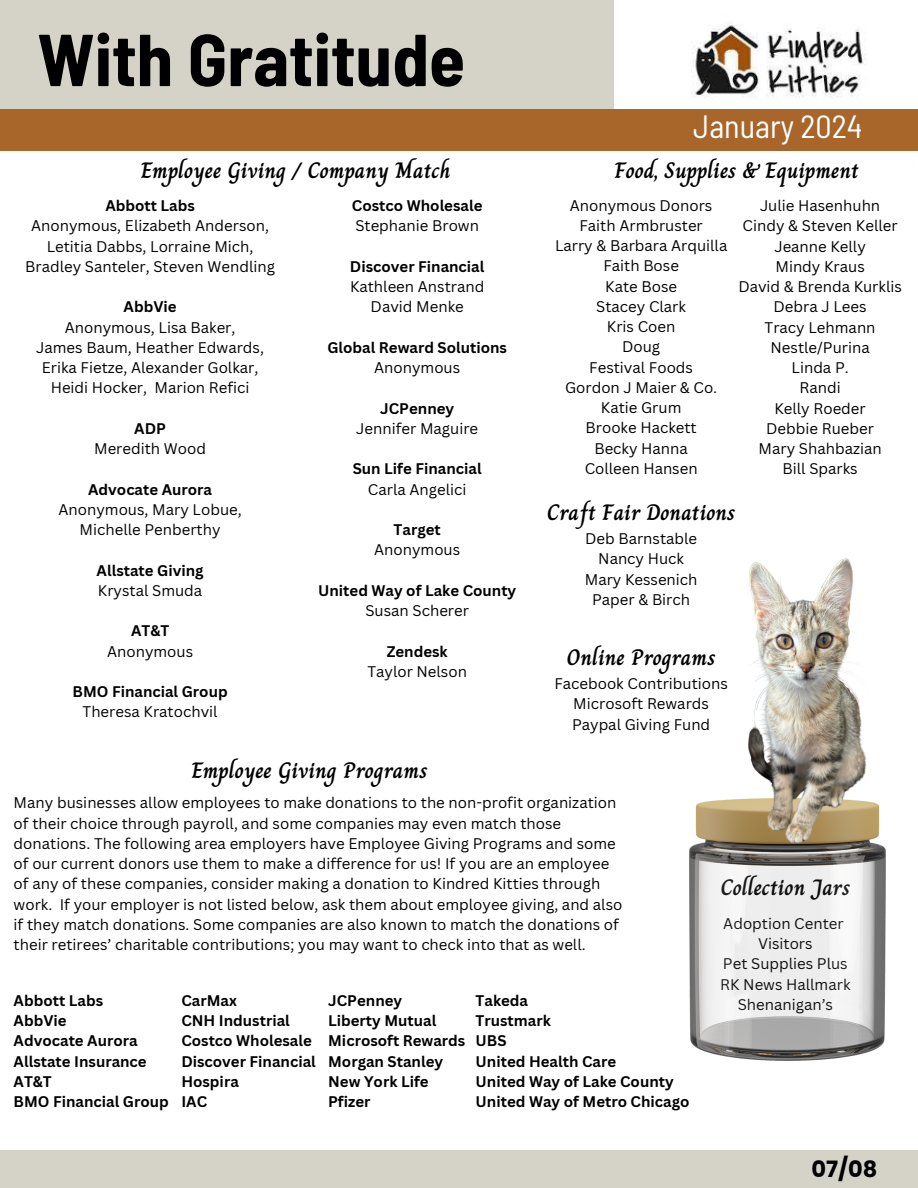
<style>
.page{position:relative;width:918px;height:1188px;background:#fff}
.page>*{position:absolute;margin:0;border:0;box-sizing:border-box;transform-origin:0 0}
.t1{font:700 semi-condensed 73.35px "Barlow";color:#000}
.t2{font:semi-condensed 32.25px "Barlow";color:#fff}
.t3{font:700 22.5px "Charm";color:#000}
.t4{font:700 22.5px "Poppins";color:#000}
.t5{font:15px/20.2px "Canva Sans";color:#000;text-align:center}
.t6{font:700 15px/20.2px "Canva Sans";color:#000}
</style>
<div class="page">
<img style="left:691px;top:23px;width:174px;height:75px">
<div style="left:0;top:0;width:614px;height:131px;background:#d5d2c7"></div>
<div style="left:0;top:109px;width:918px;height:42px;background:#a9662b"></div>
<div style="left:0;top:1151px;width:918px;height:37px;background:#d5d2c7"></div>
<img style="left:690px;top:875px;width:195px;height:186px">
<img style="left:689px;top:558px;width:197px;height:317px">
<h1 class="t1" style="left:37px;top:13px;width:429px">With Gratitude</h1>
<h3 class="t3" style="left:141px;top:153px;width:311px">Employee Giving / Company Match</h3>
<p class="t6" style="left:105px;top:195px;width:91px">Abbott Labs</p>
<p class="t5" style="left:25px;top:215px;width:251px">Anonymous, Elizabeth Anderson,<br>Letitia Dabbs, Lorraine Mich,<br>Bradley Santeler, Steven Wendling</p>
<p class="t6" style="left:124px;top:296px;width:55px">AbbVie</p>
<p class="t5" style="left:36px;top:317px;width:229px">Anonymous, Lisa Baker,<br>James Baum, Heather Edwards,<br>Erika Fietze, Alexander Golkar,<br>Heidi Hocker, Marion Refici</p>
<p class="t6" style="left:134px;top:418px;width:33px">ADP</p>
<p class="t5" style="left:94px;top:438px;width:113px">Meredith Wood</p>
<p class="t6" style="left:88px;top:479px;width:125px">Advocate Aurora</p>
<p class="t5" style="left:59px;top:499px;width:185px">Anonymous, Mary Lobue,<br>Michelle Penberthy</p>
<p class="t6" style="left:97px;top:560px;width:108px">Allstate Giving</p>
<p class="t5" style="left:98px;top:580px;width:106px">Krystal Smuda</p>
<p class="t6" style="left:131px;top:620px;width:40px">AT&amp;T</p>
<p class="t5" style="left:107px;top:641px;width:88px">Anonymous</p>
<p class="t6" style="left:73px;top:681px;width:157px">BMO Financial Group</p>
<p class="t5" style="left:83px;top:701px;width:137px">Theresa Kratochvil</p>
<p class="t6" style="left:352px;top:195px;width:132px">Costco Wholesale</p>
<p class="t5" style="left:355px;top:215px;width:125px">Stephanie Brown</p>
<p class="t6" style="left:350px;top:256px;width:136px">Discover Financial</p>
<p class="t5" style="left:350px;top:276px;width:136px">Kathleen Anstrand<br>David Menke</p>
<p class="t6" style="left:327px;top:337px;width:181px">Global Reward Solutions</p>
<p class="t5" style="left:374px;top:357px;width:88px">Anonymous</p>
<p class="t6" style="left:380px;top:398px;width:76px">JCPenney</p>
<p class="t5" style="left:356px;top:418px;width:123px">Jennifer Maguire</p>
<p class="t6" style="left:353px;top:458px;width:130px">Sun Life Financial</p>
<p class="t5" style="left:368px;top:479px;width:100px">Carla Angelici</p>
<p class="t6" style="left:394px;top:519px;width:49px">Target</p>
<p class="t5" style="left:374px;top:539px;width:88px">Anonymous</p>
<p class="t6" style="left:318px;top:580px;width:200px">United Way of Lake County</p>
<p class="t5" style="left:365px;top:600px;width:105px">Susan Scherer</p>
<p class="t6" style="left:387px;top:641px;width:62px">Zendesk</p>
<p class="t5" style="left:367px;top:661px;width:101px">Taylor Nelson</p>
<h3 class="t3" style="left:191px;top:753px;width:238px">Employee Giving Programs</h3>
<h2 class="t2" style="left:693px;top:106px;width:171px">January 2024</h2>
<h3 class="t3" style="left:614px;top:153px;width:246px">Food, Supplies &amp; Equipment</h3>
<p class="t5" style="left:555px;top:195px;width:174px">Anonymous Donors<br>Faith Armbruster<br>Larry &amp; Barbara Arquilla<br>Faith Bose<br>Kate Bose<br>Stacey Clark<br>Kris Coen<br>Doug<br>Festival Foods<br>Gordon J Maier &amp; Co.<br>Katie Grum<br>Brooke Hackett<br>Becky Hanna<br>Colleen Hansen</p>
<p class="t5" style="left:738px;top:195px;width:165px">Julie Hasenhuhn<br>Cindy &amp; Steven Keller<br>Jeanne Kelly<br>Mindy Kraus<br>David &amp; Brenda Kurklis<br>Debra J Lees<br>Tracy Lehmann<br>Nestle/Purina<br>Linda P.<br>Randi<br>Kelly Roeder<br>Debbie Rueber<br>Mary Shahbazian<br>Bill Sparks</p>
<h3 class="t3" style="left:547px;top:495px;width:190px">Craft Fair Donations</h3>
<p class="t5" style="left:585px;top:528px;width:114px">Deb Barnstable<br>Nancy Huck<br>Mary Kessenich<br>Paper &amp; Birch</p>
<h3 class="t3" style="left:567px;top:640px;width:151px">Online Programs</h3>
<p class="t5" style="left:554px;top:673px;width:175px">Facebook Contributions<br>Microsoft Rewards<br>Paypal Giving Fund</p>
<p class="t5" style="left:14px;top:792px;width:610px;text-align:left">Many businesses allow employees to make donations to the non-profit organization of their choice through payroll, and some companies may even match those donations. The following area employers have Employee Giving Programs and some of our current donors use them to make a difference for us! If you are an employee of any of these companies, consider making a donation to Kindred Kitties through work. If your employer is not listed below, ask them about employee giving, and also if they match donations. Some companies are also known to match the donations of their retirees’ charitable contributions; you may want to check into that as well.</p>
<p class="t6" style="left:14px;top:990px;width:157px">Abbott Labs<br>AbbVie<br>Advocate Aurora<br>Allstate Insurance<br>AT&amp;T<br>BMO Financial Group</p>
<p class="t6" style="left:181px;top:990px;width:136px">CarMax<br>CNH Industrial<br>Costco Wholesale<br>Discover Financial<br>Hospira<br>IAC</p>
<p class="t6" style="left:328px;top:990px;width:139px">JCPenney<br>Liberty Mutual<br>Microsoft Rewards<br>Morgan Stanley<br>New York Life<br>Pfizer</p>
<p class="t6" style="left:476px;top:990px;width:215px">Takeda<br>Trustmark<br>UBS<br>United Health Care<br>United Way of Lake County<br>United Way of Metro Chicago</p>
<h3 class="t3" style="left:720px;top:870px;width:131px">Collection Jars</h3>
<p class="t5" style="left:720px;top:913px;width:132px">Adoption Center<br>Visitors<br>Pet Supplies Plus<br>RK News Hallmark<br>Shenanigan’s</p>
<h3 class="t4" style="left:811px;top:1154px;width:68px">07/08</h3>
</div>
